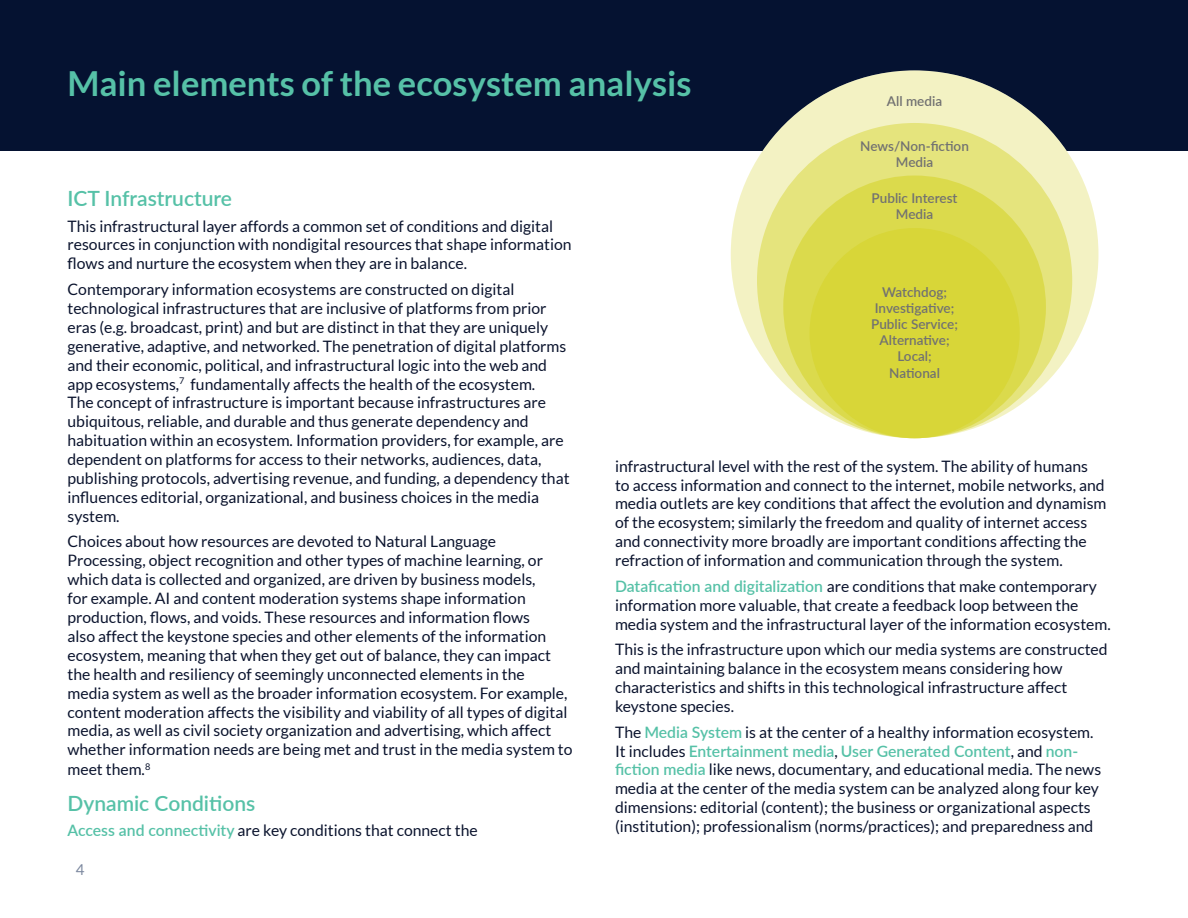
<style>
.page{position:relative;width:1188px;height:918px;background:#fff}
.page>*{position:absolute;margin:0;border:0;box-sizing:border-box;transform-origin:0 0}
.t1{font:700 34.5px "Lato";color:#56c1a7}
.t2{font:600 21px "Lato";color:#56c1a7}
.t3{font:15.75px/18.9px "Lato";color:#0a132d}
.t4{font:15px "Lato";color:#7c889f}
.t5{font:600 13.5px/16.2px "Lato";color:#717171;text-align:center}
.s1{font-weight:600;color:#56c1a7}
</style>
<div class="page">
<div style="left:0;top:0;width:1188px;height:150px;background:#051231"></div>
<div style="left:731px;top:70px;width:367px;height:368px;background:#f3f2c3;border-radius:50%"></div>
<div style="left:757px;top:123px;width:315px;height:315px;background:#e5e47d;border-radius:50%"></div>
<div style="left:783px;top:176px;width:263px;height:262px;background:#dbda4c;border-radius:50%"></div>
<div style="left:810px;top:228px;width:210px;height:210px;background:#d8d638;border-radius:50%"></div>
<h1 class="t1" style="left:68px;top:64px;width:626px">Main elements of the ecosystem analysis</h1>
<p class="t5" style="left:887px;top:93px;width:57px">All media</p>
<p class="t5" style="left:860px;top:138px;width:110px">News/Non-fiction<br>Media</p>
<p class="t5" style="left:872px;top:189px;width:87px">Public Interest<br>Media</p>
<h2 class="t2" style="left:68px;top:183px;width:166px">ICT Infrastructure</h2>
<p class="t3" style="left:68px;top:216px;width:506px">This infrastructural layer affords a common set of conditions and digital resources in conjunction with nondigital resources that shape information flows and nurture the ecosystem when they are in balance.</p>
<p class="t3" style="left:67px;top:280px;width:504px">Contemporary information ecosystems are constructed on digital technological infrastructures that are inclusive of platforms from prior eras (e.g. broadcast, print) and but are distinct in that they are uniquely generative, adaptive, and networked. The penetration of digital platforms and their economic, political, and infrastructural logic into the web and app ecosystems,<sup>7</sup> fundamentally affects the health of the ecosystem.<br>The concept of infrastructure is important because infrastructures are ubiquitous, reliable, and durable and thus generate dependency and habituation within an ecosystem. Information providers, for example, are dependent on platforms for access to their networks, audiences, data, publishing protocols, advertising revenue, and funding, a dependency that influences editorial, organizational, and business choices in the media system.</p>
<p class="t3" style="left:67px;top:532px;width:507px">Choices about how resources are devoted to Natural Language Processing, object recognition and other types of machine learning, or which data is collected and organized, are driven by business models,<br>for example. AI and content moderation systems shape information production, flows, and voids. These resources and information flows<br>also affect the keystone species and other elements of the information ecosystem, meaning that when they get out of balance, they can impact the health and resiliency of seemingly unconnected elements in the<br>media system as well as the broader information ecosystem. For example, content moderation affects the visibility and viability of all types of digital media, as well as civil society organization and advertising, which affect whether information needs are being met and trust in the media system to meet them.<sup>8</sup></p>
<h2 class="t2" style="left:68px;top:788px;width:189px">Dynamic Conditions</h2>
<p class="t3" style="left:68px;top:821px;width:412px"><span class="s1">Access and connectivity</span> are key conditions that connect the</p>
<p class="t5" style="left:871px;top:283px;width:88px">Watchdog;<br>Investigative;<br>Public Service;<br>Alternative;<br>Local;<br>National</p>
<p class="t3" style="left:615px;top:456px;width:493px">infrastructural level with the rest of the system. The ability of humans to access information and connect to the internet, mobile networks, and media outlets are key conditions that affect the evolution and dynamism of the ecosystem; similarly the freedom and quality of internet access and connectivity more broadly are important conditions affecting the refraction of information and communication through the system.</p>
<p class="t3" style="left:615px;top:577px;width:497px"><span class="s1">Datafication and digitalization</span> are conditions that make contemporary information more valuable, that create a feedback loop between the media system and the infrastructural layer of the information ecosystem.</p>
<p class="t3" style="left:615px;top:640px;width:494px">This is the infrastructure upon which our media systems are constructed and maintaining balance in the ecosystem means considering how characteristics and shifts in this technological infrastructure affect keystone species.</p>
<p class="t3" style="left:615px;top:722px;width:488px">The <span class="s1">Media System</span> is at the center of a healthy information ecosystem.<br>It includes <span class="s1">Entertainment media</span>, <span class="s1">User Generated Content</span>, and <span class="s1">non&shy;fiction media</span> like news, documentary, and educational media. The news media at the center of the media system can be analyzed along four key dimensions: editorial (content); the business or organizational aspects (institution); professionalism (norms/practices); and preparedness and</p>
<p class="t4" style="left:76px;top:861px;width:10px">4</p>
</div>
